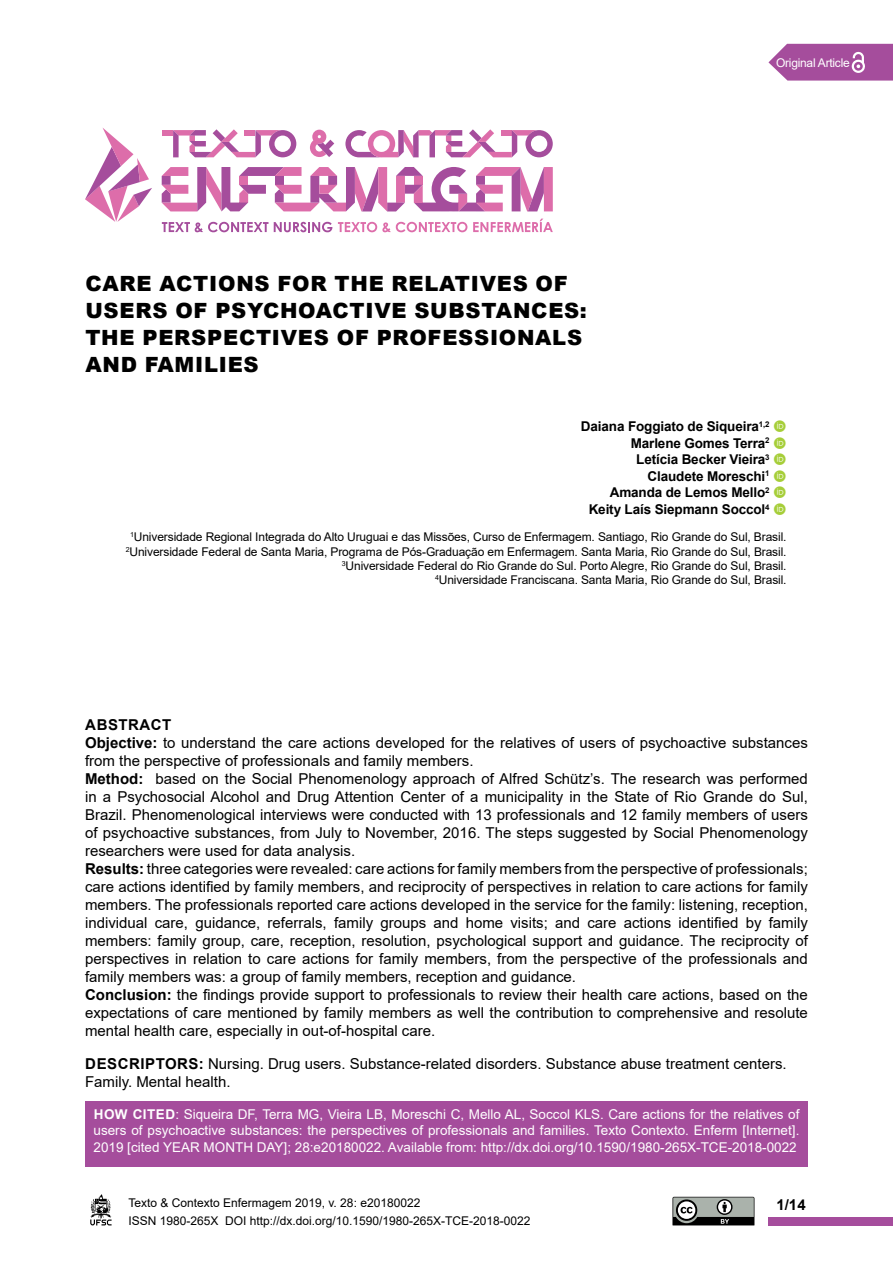
<style>
.page{position:relative;width:893px;height:1263px;background:#fff}
.page>*{position:absolute;margin:0;border:0;box-sizing:border-box;transform-origin:0 0}
.TITULO{font:900 21px/27px "Arial";letter-spacing:.035em;color:#000}
.ABSTRACT2{font:15px/18px "Arial";color:#000;text-align:justify}
.DESCRITORES{font:15px/18px "Arial";color:#000}
.ABSTRACT1{font:700 15px "Arial";letter-spacing:.035em;color:#000}
.t1{font:13.5px/16.2px "Arial";color:#fff;text-align:justify}
.AUTOR{font:700 13.5px "Arial";letter-spacing:-.01em;color:#000}
.AFILIACAO{font:12px "Arial";letter-spacing:-.01em;color:#000}
.t2{font:12px "Arial";letter-spacing:-.02em;color:#fff}
.s1{font-weight:700}
</style>
<div class="page">
<div style="left:769px;top:1217px;width:124px;height:8px;background:#a54d9c"></div>
<svg style="left:90px;top:1194px;width:22px;height:31px"></svg>
<svg style="left:162px;top:167px;width:391px;height:45px"></svg>
<div style="left:162px;top:130px;width:11px;height:6px;background:#dd6daa"></div>
<svg style="left:173px;top:129px;width:123px;height:28px"></svg>
<svg style="left:310px;top:129px;width:243px;height:28px"></svg>
<svg style="left:162px;top:222px;width:106px;height:10px"></svg>
<svg style="left:274px;top:222px;width:58px;height:10px"></svg>
<svg style="left:338px;top:222px;width:129px;height:10px"></svg>
<svg style="left:473px;top:219px;width:80px;height:13px"></svg>
<svg style="left:85px;top:128px;width:67px;height:94px"></svg>
<svg style="left:768px;top:44px;width:125px;height:37px;background:#af61a7"></svg>
<svg style="left:672px;top:1197px;width:83px;height:29px;background:#777b78"></svg>
<div style="left:85px;top:1101px;width:723px;height:66px;background:#a54d9c"></div>
<p class="TITULO" style="left:85px;top:270px;width:503px">CARE ACTIONS FOR THE RELATIVES OF<br>USERS OF PSYCHOACTIVE SUBSTANCES:<br>THE PERSPECTIVES OF PROFESSIONALS<br>AND FAMILIES</p>
<p class="t2" style="left:776px;top:54px;width:75px">Original Article</p>
<p class="AUTOR" style="left:581px;top:417px;width:190px">Daiana Foggiato de Siqueira<sup>1,2</sup></p>
<p class="AUTOR" style="left:631px;top:434px;width:140px">Marlene Gomes Terra<sup>2</sup></p>
<p class="AUTOR" style="left:636px;top:450px;width:135px">Letícia Becker Vieira<sup>3</sup></p>
<p class="AUTOR" style="left:647px;top:467px;width:124px">Claudete Moreschi<sup>1</sup></p>
<p class="AUTOR" style="left:610px;top:483px;width:161px">Amanda de Lemos Mello<sup>2</sup></p>
<p class="AUTOR" style="left:589px;top:500px;width:182px">Keity Laís Siepmann Soccol<sup>4</sup></p>
<p class="AFILIACAO" style="left:130px;top:529px;width:658px"><sup>1</sup>Universidade Regional Integrada do Alto Uruguai e das Missões, Curso de Enfermagem. Santiago, Rio Grande do Sul, Brasil.</p>
<p class="AFILIACAO" style="left:126px;top:543px;width:662px"><sup>2</sup>Universidade Federal de Santa Maria, Programa de Pós-Graduação em Enfermagem. Santa Maria, Rio Grande do Sul, Brasil.</p>
<p class="AFILIACAO" style="left:342px;top:557px;width:446px"><sup>3</sup>Universidade Federal do Rio Grande do Sul. Porto Alegre, Rio Grande do Sul, Brasil.</p>
<p class="AFILIACAO" style="left:435px;top:572px;width:353px"><sup>4</sup>Universidade Franciscana. Santa Maria, Rio Grande do Sul, Brasil.</p>
<p class="ABSTRACT1" style="left:85px;top:714px;width:88px">ABSTRACT</p>
<p class="ABSTRACT2" style="left:85px;top:733px;width:724px"><span class="s1">Objective:</span> to understand the care actions developed for the relatives of users of psychoactive substances from the perspective of professionals and family members.</p>
<p class="ABSTRACT2" style="left:85px;top:769px;width:724px"><span class="s1">Method:</span> based on the Social Phenomenology approach of Alfred Schütz’s. The research was performed in a Psychosocial Alcohol and Drug Attention Center of a municipality in the State of Rio Grande do Sul, Brazil. Phenomenological interviews were conducted with 13 professionals and 12 family members of users of psychoactive substances, from July to November, 2016. The steps suggested by Social Phenomenology researchers were used for data analysis.</p>
<p class="ABSTRACT2" style="left:85px;top:859px;width:724px"><span class="s1">Results:</span> three categories were revealed: care actions for family members from the perspective of professionals; care actions identified by family members, and reciprocity of perspectives in relation to care actions for family members. The professionals reported care actions developed in the service for the family: listening, reception, individual care, guidance, referrals, family groups and home visits; and care actions identified by family members: family group, care, reception, resolution, psychological support and guidance. The reciprocity of perspectives in relation to care actions for family members, from the perspective of the professionals and family members was: a group of family members, reception and guidance.</p>
<p class="ABSTRACT2" style="left:85px;top:985px;width:724px"><span class="s1">Conclusion:</span> the findings provide support to professionals to review their health care actions, based on the expectations of care mentioned by family members as well the contribution to comprehensive and resolute mental health care, especially in out-of-hospital care.</p>
<p class="DESCRITORES" style="left:85px;top:1054px;width:703px"><span class="s1">DESCRIPTORS:</span> Nursing. Drug users. Substance-related disorders. Substance abuse treatment centers.<br>Family. Mental health.</p>
<p class="t1" style="left:94px;top:1106px;width:707px"><span class="s1">HOW CITED</span>: Siqueira DF, Terra MG, Vieira LB, Moreschi C, Mello AL, Soccol KLS. Care actions for the relatives of users of psychoactive substances: the perspectives of professionals and families. Texto Contexto. Enferm [Internet].<br>2019 [cited YEAR MONTH DAY]; 28:e20180022. Available from: http://dx.doi.org/10.1590/1980-265X-TCE-2018-0022</p>
<p class="AFILIACAO" style="left:128px;top:1195px;width:293px">Texto &amp; Contexto Enfermagem 2019, v. 28: e20180022</p>
<p class="AFILIACAO" style="left:128px;top:1213px;width:404px">ISSN 1980-265X DOI http://dx.doi.org/10.1590/1980-265X-TCE-2018-0022</p>
<p class="ABSTRACT1" style="left:776px;top:1194px;width:31px">1/14</p>
</div>
